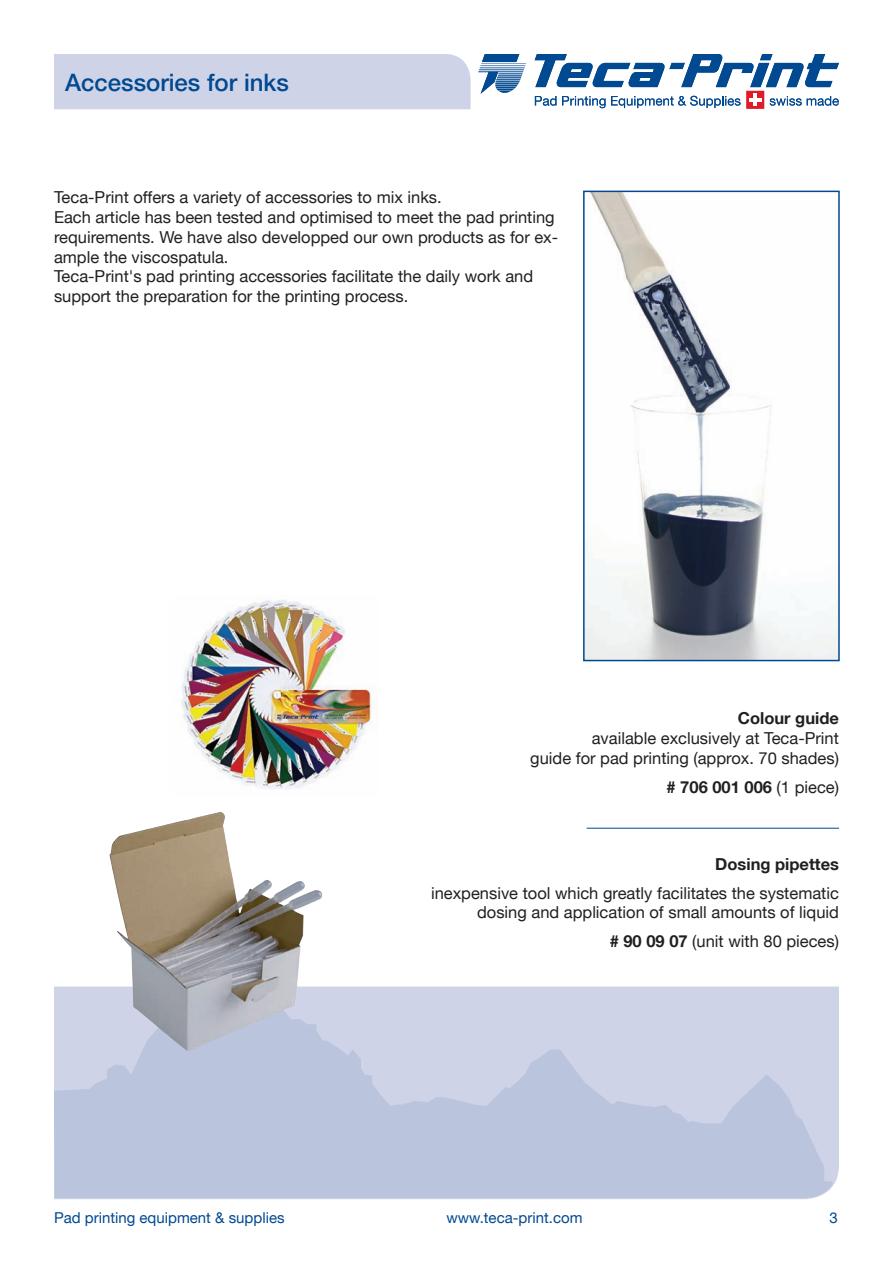
<style>
.page{position:relative;width:893px;height:1263px;background:#fff}
.page>*{position:absolute;margin:0;border:0;box-sizing:border-box;transform-origin:0 0}
.t1{font:500 24px "Helvetica Neue";color:#014990}
.t2{font:16.5px/19.8px "Helvetica Neue";color:#231f20;text-align:right}
.t3{font:700 16.5px "Helvetica Neue";color:#231f20}
.t4{font:15px "Helvetica Neue";color:#014990}
.s1{font-weight:400}
.s2{font-weight:700}
</style>
<div class="page">
<div style="left:54px;top:54px;width:417px;height:55px;background:#ced3e7"></div>
<svg style="left:482px;top:54px;width:37px;height:8px"></svg>
<hr style="left:481px;top:64px;width:45px;height:1px;background:#014990">
<hr style="left:480px;top:66px;width:45px;height:1px;background:#014990">
<hr style="left:480px;top:68px;width:45px;height:1px;background:#014990">
<hr style="left:479px;top:70px;width:45px;height:1px;background:#014990">
<hr style="left:478px;top:72px;width:45px;height:1px;background:#014990">
<svg style="left:481px;top:72px;width:42px;height:22px"></svg>
<svg style="left:535px;top:54px;width:304px;height:33px"></svg>
<svg style="left:535px;top:96px;width:21px;height:10px"></svg>
<svg style="left:562px;top:96px;width:43px;height:12px"></svg>
<svg style="left:611px;top:96px;width:129px;height:12px"></svg>
<svg style="left:770px;top:96px;width:69px;height:10px"></svg>
<div style="left:746px;top:91px;width:18px;height:18px;border:2px solid #e21926"></div>
<svg style="left:749px;top:94px;width:12px;height:12px"></svg>
<svg style="left:54px;top:986px;width:779px;height:212px;background:#c2cae1"></svg>
<img style="left:586px;top:194px;width:251px;height:464px">
<div style="left:583px;top:191px;width:257px;height:470px;border:2px solid #014990"></div>
<img style="left:109px;top:812px;width:214px;height:239px">
<img style="left:181px;top:600px;width:191px;height:190px">
<hr style="left:587px;top:828px;width:252px;height:1px;background:#014990">
<h1 class="t1" style="left:65px;top:68px;width:225px">Accessories for inks</h1>
<p class="t2" style="left:54px;top:187px;width:506px;text-align:left">Teca-Print offers a variety of accessories to mix inks.<br>Each article has been tested and optimised to meet the pad printing requirements. We have also developped our own products as for ex&shy;ample the viscospatula.<br>Teca-Print's pad printing accessories facilitate the daily work and support the preparation for the printing process.</p>
<p class="t3" style="left:738px;top:708px;width:103px">Colour guide</p>
<p class="t2" style="left:530px;top:728px;width:310px">available exclusively at Teca-Print<br>guide for pad printing (approx. 70 shades)</p>
<p class="t3" style="left:666px;top:777px;width:174px"># 706 001 006 <span class="s1">(1 piece)</span></p>
<p class="t3" style="left:715px;top:854px;width:125px">Dosing pipettes</p>
<p class="t2" style="left:431px;top:882px;width:409px">inexpensive tool which greatly facilitates the systematic dosing and application of small amounts of liquid</p>
<p class="t2" style="left:610px;top:931px;width:231px"><span class="s2"># 90 09 07</span> (unit with 80 pieces)</p>
<p class="t4" style="left:54px;top:1208px;width:232px">Pad printing equipment &amp; supplies</p>
<p class="t4" style="left:446px;top:1208px;width:138px">www.teca-print.com</p>
<p class="t4" style="left:830px;top:1208px;width:10px">3</p>
</div>
